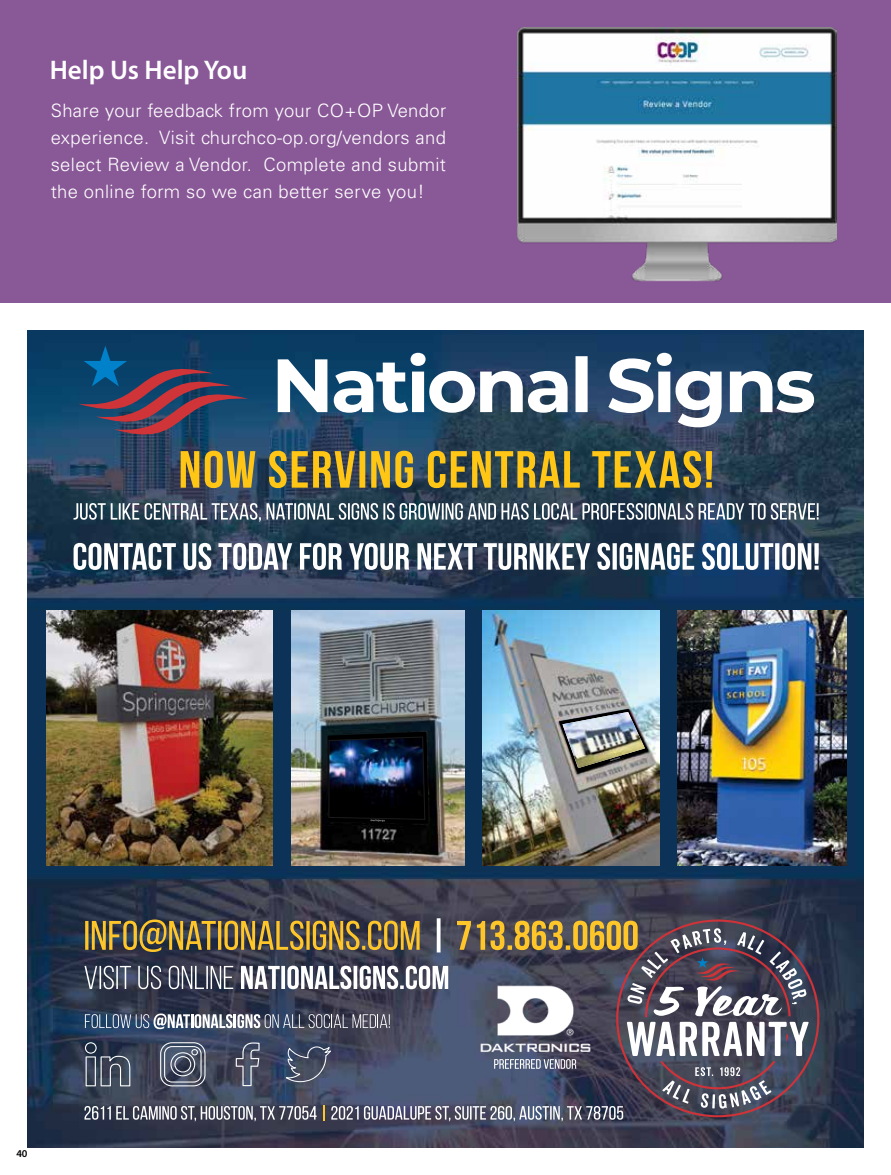
<style>
.page{position:relative;width:891px;height:1175px;background:#fff}
.page>*{position:absolute;margin:0;border:0;box-sizing:border-box;transform-origin:0 0}
.t1{font:600 27px "Myriad Pro";color:#fff}
.t2{font:300 18.45px/27px "Univers LT Std";letter-spacing:.02em;color:#fff;text-align:justify}
.t3{font:600 10.5px "Myriad Pro";color:#000}
</style>
<div class="page">
<div style="left:0;top:0;width:891px;height:303px;background:#895897"></div>
<img style="left:27px;top:330px;width:837px;height:818px">
<img style="left:291px;top:610px;width:174px;height:255px">
<img style="left:46px;top:610px;width:226px;height:256px">
<img style="left:677px;top:610px;width:169px;height:256px">
<svg style="left:85px;top:918px;width:734px;height:203px;background:#5f5f6a"></svg>
<img style="left:327px;top:731px;width:102px;height:92px">
<img style="left:483px;top:610px;width:176px;height:255px">
<img style="left:559px;top:709px;width:89px;height:63px">
<svg style="left:74px;top:503px;width:745px;height:18px"></svg>
<svg style="left:74px;top:543px;width:745px;height:27px"></svg>
<svg style="left:78px;top:346px;width:736px;height:142px;background:#56676f"></svg>
<img style="left:518px;top:27px;width:318px;height:255px">
<h1 class="t1" style="left:50px;top:55px;width:199px">Help Us Help You</h1>
<p class="t2" style="left:51px;top:97px;width:397px">Share your feedback from your CO+OP Vendor experience. Visit churchco-op.org/vendors and select Review a Vendor. Complete and submit the online form so we can better serve you!</p>
<p class="t3" style="left:16px;top:1147px;width:13px">40</p>
</div>
